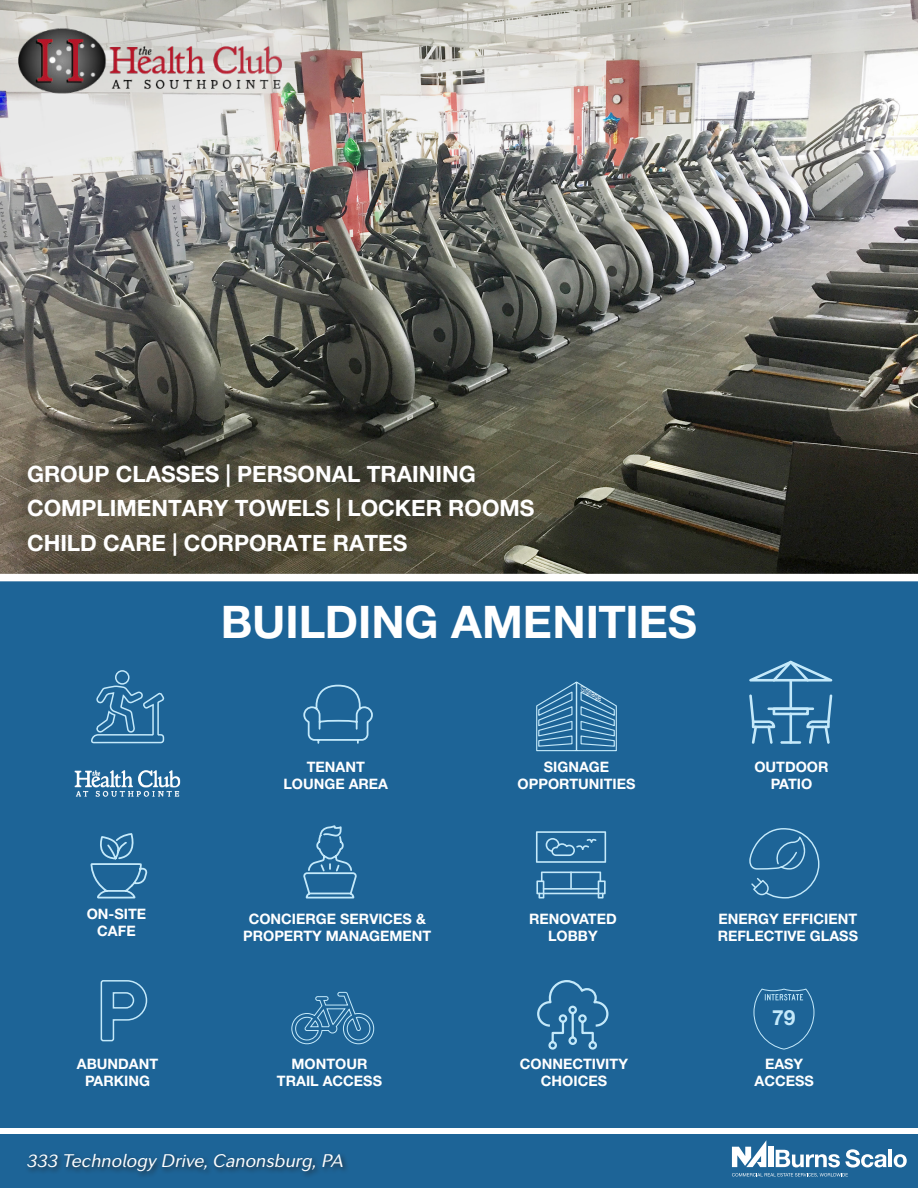
<style>
.page{position:relative;width:918px;height:1188px;background:#fff}
.page>*{position:absolute;margin:0;border:0;box-sizing:border-box;transform-origin:0 0}
.t1{font:700 45px "Helvetica Neue LT Std";color:#fff}
.t2{font:22.5px/34.5px "Helvetica Neue LT 75 Bd";color:#fff}
.t3{font:700 21px "Helvetica Neue LT Std";color:#c4e9fa}
.t4{font:italic 18px "Seconda Soft";letter-spacing:-.005em;color:#fff}
.t5{font:700 14.4px/17.2px "Helvetica Neue LT Std";color:#fff;text-align:center}
.t6{font:italic 7.5px "Arial Narrow";color:#fff}
</style>
<div class="page">
<div style="left:0;top:1134px;width:918px;height:54px;background:#1d6497"></div>
<div style="left:25px;top:1152px;width:324px;height:27px;background:#231f20;opacity:.75"></div>
<hr style="left:889px;top:1150px;width:3px;height:17px;background:#fff">
<svg style="left:894px;top:1154px;width:13px;height:13px"></svg>
<svg style="left:732px;top:1140px;width:155px;height:37px"></svg>
<img style="left:0;top:372px;width:918px;height:202px">
<div style="left:0;top:574px;width:918px;height:553px;background:#1d6497"></div>
<svg style="left:303px;top:825px;width:54px;height:74px"></svg>
<svg style="left:90px;top:834px;width:57px;height:65px"></svg>
<svg style="left:303px;top:684px;width:70px;height:60px"></svg>
<svg style="left:749px;top:661px;width:83px;height:21px"></svg>
<hr style="left:789px;top:679px;width:3px;height:31px;background:#c4e9fa">
<svg style="left:749px;top:694px;width:83px;height:50px"></svg>
<svg style="left:536px;top:872px;width:70px;height:27px"></svg>
<svg style="left:536px;top:831px;width:70px;height:32px"></svg>
<svg style="left:749px;top:828px;width:70px;height:71px"></svg>
<svg style="left:291px;top:991px;width:84px;height:54px"></svg>
<svg style="left:100px;top:980px;width:48px;height:62px"></svg>
<svg style="left:537px;top:980px;width:72px;height:70px"></svg>
<svg style="left:753px;top:988px;width:62px;height:62px"></svg>
<img style="left:74px;top:770px;width:107px;height:27px">
<svg style="left:91px;top:670px;width:74px;height:74px"></svg>
<div style="left:0;top:574px;width:918px;height:7px;background:#fff"></div>
<img style="left:0;top:0;width:918px;height:372px">
<img style="left:16px;top:24px;width:268px;height:71px">
<svg style="left:536px;top:681px;width:81px;height:71px"></svg>
<h2 class="t2" style="left:27px;top:456px;width:509px">GROUP CLASSES | PERSONAL TRAINING<br>COMPLIMENTARY TOWELS | LOCKER ROOMS<br>CHILD CARE | CORPORATE RATES</h2>
<h1 class="t1" style="left:221px;top:594px;width:478px">BUILDING AMENITIES</h1>
<p class="t6" style="left:585px;top:684px;width:24px;rotate:27deg">Signage</p>
<p class="t5" style="left:87px;top:905px;width:61px">ON-SITE<br>CAFE</p>
<p class="t5" style="left:283px;top:758px;width:106px">TENANT<br>LOUNGE AREA</p>
<p class="t5" style="left:754px;top:758px;width:76px">OUTDOOR<br>PATIO</p>
<p class="t5" style="left:518px;top:758px;width:119px">SIGNAGE<br>OPPORTUNITIES</p>
<p class="t5" style="left:243px;top:910px;width:190px">CONCIERGE SERVICES &amp;<br>PROPERTY MANAGEMENT</p>
<p class="t5" style="left:529px;top:910px;width:89px">RENOVATED<br>LOBBY</p>
<p class="t5" style="left:718px;top:910px;width:142px;text-align:left">ENERGY EFFICIENT<br>REFLECTIVE GLASS</p>
<p class="t5" style="left:77px;top:1055px;width:83px">ABUNDANT<br>PARKING</p>
<p class="t5" style="left:520px;top:1055px;width:109px">CONNECTIVITY<br>CHOICES</p>
<p class="t5" style="left:277px;top:1055px;width:107px">MONTOUR<br>TRAIL ACCESS</p>
<p class="t4" style="left:27px;top:1150px;width:318px">333 Technology Drive, Canonsburg, PA</p>
<h3 class="t3" style="left:772px;top:1004px;width:25px">79</h3>
<p class="t5" style="left:754px;top:1055px;width:61px">EASY<br>ACCESS</p>
</div>
